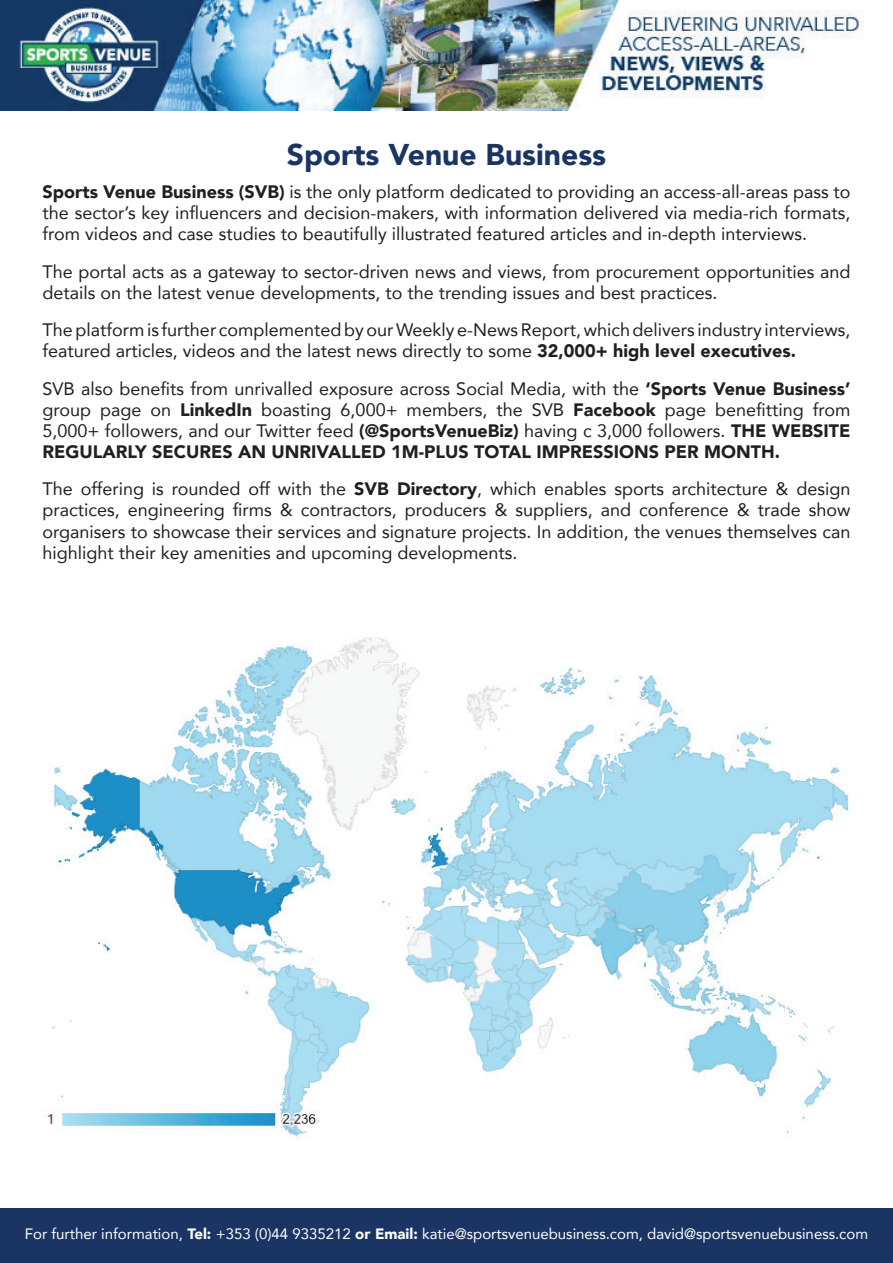
<style>
.page{position:relative;width:893px;height:1263px;background:#fff}
.page>*{position:absolute;margin:0;border:0;box-sizing:border-box;transform-origin:0 0}
.t1{font:900 30px "Avenir";color:#1a3564}
.t2{font:18px/21px "Avenir";color:#231f20;text-align:justify}
.t3{font:15px "Avenir";color:#fff}
.s1{font-weight:900}
</style>
<div class="page">
<div style="left:0;top:1208px;width:893px;height:55px;background:#1a3564"></div>
<img style="left:47px;top:637px;width:803px;height:502px">
<img style="left:0;top:0;width:863px;height:110px">
<h1 class="t1" style="left:287px;top:128px;width:321px">Sports Venue Business</h1>
<p class="t2" style="left:43px;top:181px;width:809px"><span class="s1">Sports Venue Business (SVB)</span> is the only platform dedicated to providing an access-all-areas pass to the sector’s key influencers and decision-makers, with information delivered via media-rich formats, from videos and case studies to beautifully illustrated featured articles and in-depth interviews.</p>
<p class="t2" style="left:43px;top:261px;width:809px">The portal acts as a gateway to sector-driven news and views, from procurement opportunities and details on the latest venue developments, to the trending issues and best practices.</p>
<p class="t2" style="left:43px;top:319px;width:809px">The platform is further complemented by our Weekly e-News Report, which delivers industry interviews, featured articles, videos and the latest news directly to some <span class="s1">32,000+ high level executives.</span></p>
<p class="t2" style="left:43px;top:378px;width:809px">SVB also benefits from unrivalled exposure across Social Media, with the <span class="s1">‘Sports Venue Business’ </span>group page on <span class="s1">LinkedIn</span> boasting 6,000+ members, the SVB <span class="s1">Facebook</span> page benefitting from 5,000+ followers, and our Twitter feed <span class="s1">(@SportsVenueBiz)</span> having c 3,000 followers. <span class="s1">THE WEBSITE REGULARLY SECURES AN UNRIVALLED 1M-PLUS TOTAL IMPRESSIONS PER MONTH.</span></p>
<p class="t2" style="left:43px;top:478px;width:809px">The offering is rounded off with the <span class="s1">SVB Directory</span>, which enables sports architecture &amp; design practices, engineering firms &amp; contractors, producers &amp; suppliers, and conference &amp; trade show organisers to showcase their services and signature projects. In addition, the venues themselves can highlight their key amenities and upcoming developments.</p>
<p class="t3" style="left:25px;top:1221px;width:845px">For further information, <span class="s1">Tel:</span> +353 (0)44 9335212 <span class="s1">or Email:</span> katie@sportsvenuebusiness.com, david@sportsvenuebusiness.com</p>
</div>
